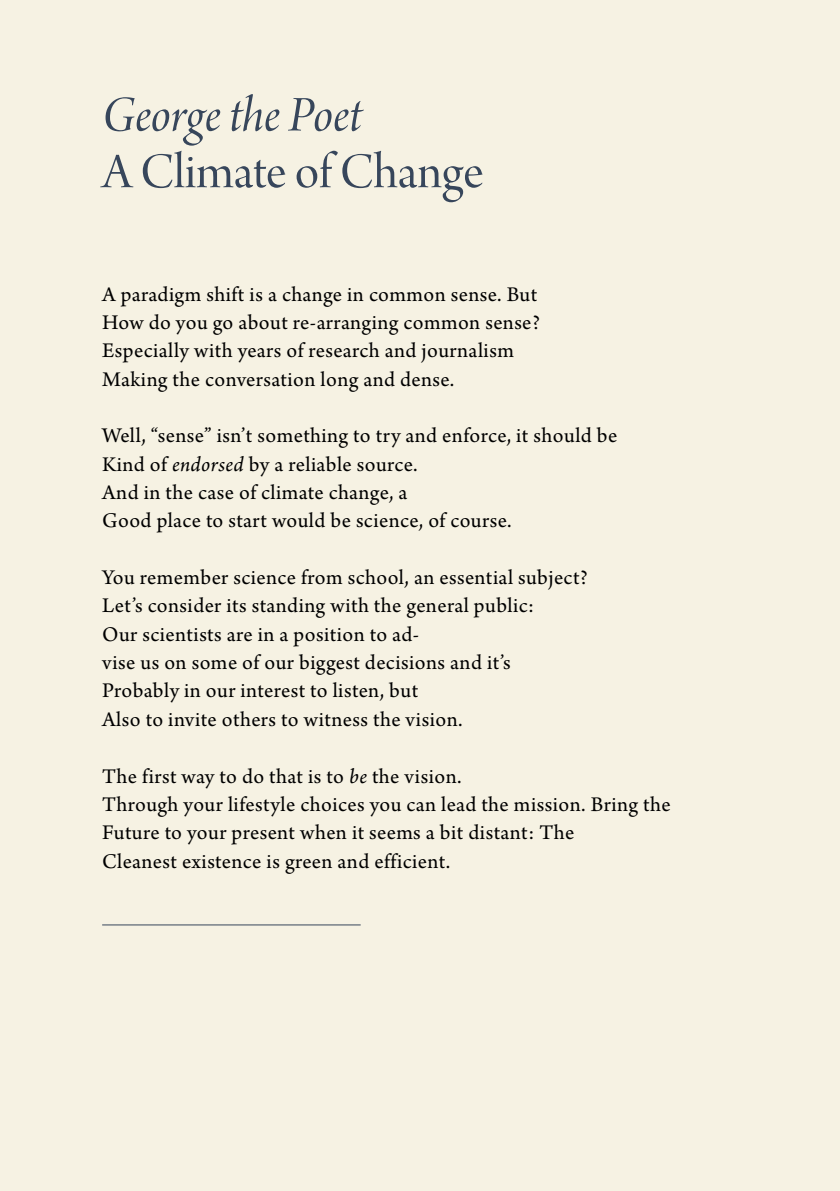
<style>
.page{position:relative;width:840px;height:1191px;background:#fff}
.page>*{position:absolute;margin:0;border:0;box-sizing:border-box;transform-origin:0 0}
.t1{font:53px "Arno Pro Display";letter-spacing:-.005em;color:#37465b}
.t2{font:53px "Arno Pro Italic Display";letter-spacing:-.005em;color:#37465b}
.t3{font:22px/28.4px "Arno Pro";letter-spacing:.02em;color:#000}
.s1{font-style:italic}
</style>
<div class="page">
<div style="left:0;top:0;width:839px;height:1191px;background:#f6f2e3"></div>
<hr style="left:102px;top:924px;width:258px;height:1px;background:#37465b">
<h1 class="t2" style="left:102px;top:85px;width:261px">George the Poet</h1>
<h1 class="t1" style="left:102px;top:142px;width:382px">A Climate of Change</h1>
<p class="t3" style="left:102px;top:281px;width:439px">A paradigm shift is a change in common sense. But How do you go about re-arranging common sense?<br>Especially with years of research and journalism Making the conversation long and dense.</p>
<p class="t3" style="left:102px;top:423px;width:516px">Well, “sense” isn’t something to try and enforce, it should be Kind of <span class="s1">endorsed</span> by a reliable source.<br>And in the case of climate change, a<br>Good place to start would be science, of course.</p>
<p class="t3" style="left:102px;top:564px;width:487px">You remember science from school, an essential subject?<br>Let’s consider its standing with the general public:<br>Our scientists are in a position to ad-<br>vise us on some of our biggest decisions and it’s Probably in our interest to listen, but<br>Also to invite others to witness the vision.</p>
<p class="t3" style="left:102px;top:763px;width:569px">The first way to do that is to <span class="s1">be</span> the vision.<br>Through your lifestyle choices you can lead the mission. Bring the Future to your present when it seems a bit distant: The<br>Cleanest existence is green and efficient.</p>
</div>
